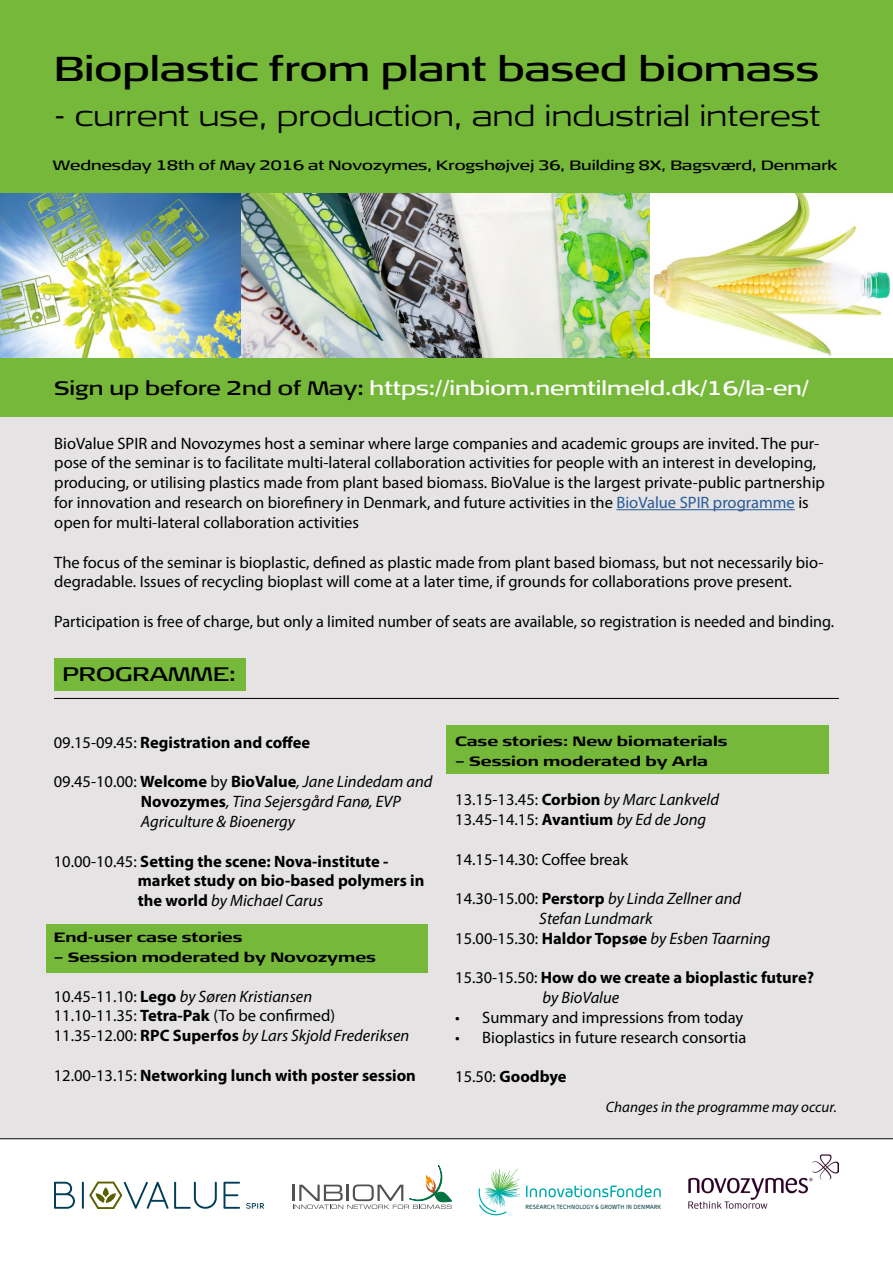
<style>
.page{position:relative;width:893px;height:1263px;background:#fff}
.page>*{position:absolute;margin:0;border:0;box-sizing:border-box;transform-origin:0 0}
.t1{font:34.5px "Signa Ext Column";color:#000}
.t2{font:300 28.5px "Signa Ext";color:#000}
.t3{font:19.5px "Signa Ext Column";color:#fff}
.t4{font:19.5px "Signa Ext Column";color:#000}
.t5{font:16.5px/19.8px "Myriad Pro";color:#000}
.t6{font:700 16.5px/19.8px "Myriad Pro";color:#000}
.t7{font:italic 16.5px/19.8px "Myriad Pro";color:#000}
.t8{font:italic 15px "Myriad Pro";color:#000}
.t9{font:700 13.5px "Signa Ext Column";color:#000}
.t10{font:13.5px "Signa Ext Column";color:#000}
.t11{font:500 6px "Morebi Rounded";letter-spacing:.01em;color:#003f48}
.s1{color:#000}
.s2{color:#275b9b}
.s3{font-weight:400}
.s4{font-style:normal}
.s5{font-weight:700;font-style:normal}
.s6{font-weight:400;font-style:italic}
.s7{font-weight:700}
.s8{font-style:italic}
</style>
<div class="page">
<div style="left:0;top:355px;width:893px;height:62px;background:#76b83a"></div>
<div style="left:0;top:0;width:893px;height:220px;background:#76b83a"></div>
<div style="left:0;top:417px;width:893px;height:721px;background:#e5e3e3"></div>
<div style="left:446px;top:725px;width:383px;height:49px;background:#76b83a"></div>
<div style="left:46px;top:924px;width:381px;height:48px;background:#76b83a"></div>
<svg style="left:54px;top:1181px;width:186px;height:28px"></svg>
<svg style="left:246px;top:1203px;width:18px;height:6px"></svg>
<svg style="left:293px;top:1165px;width:159px;height:44px"></svg>
<img style="left:689px;top:1154px;width:150px;height:55px">
<hr style="left:616px;top:509px;width:179px;height:1px;background:#275b9b">
<div style="left:54px;top:658px;width:192px;height:33px;background:#76b83a"></div>
<hr style="left:0;top:1138px;width:893px;height:1px;background:#000">
<hr style="left:54px;top:698px;width:785px;height:1px;background:#000">
<img style="left:0;top:194px;width:893px;height:163px">
<svg style="left:526px;top:1185px;width:135px;height:12px"></svg>
<svg style="left:479px;top:1169px;width:38px;height:46px"></svg>
<h1 class="t1" style="left:54px;top:48px;width:767px">Bioplastic from plant based biomass</h1>
<h2 class="t2" style="left:54px;top:99px;width:768px">- current use, production, and industrial interest</h2>
<p class="t10" style="left:52px;top:158px;width:786px">Wednesday 18th of May 2016 at Novozymes, Krogshøjvej 36, Building 8X, Bagsværd, Denmark</p>
<p class="t3" style="left:54px;top:376px;width:756px"><span class="s1">Sign up before 2nd of May:</span> https://inbiom.nemtilmeld.dk/16/la-en/</p>
<p class="t5" style="left:54px;top:433px;width:772px">BioValue SPIR and Novozymes host a seminar where large companies and academic groups are invited. The pur&shy;pose of the seminar is to facilitate multi-lateral collaboration activities for people with an interest in developing, producing, or utilising plastics made from plant based biomass. BioValue is the largest private-public partnership for innovation and research on biorefinery in Denmark, and future activities in the <span class="s2">BioValue SPIR programme</span> is open for multi-lateral collaboration activities</p>
<p class="t5" style="left:54px;top:552px;width:771px">The focus of the seminar is bioplastic, defined as plastic made from plant based biomass, but not necessarily bio&shy;degradable. Issues of recycling bioplast will come at a later time, if grounds for collaborations prove present.</p>
<p class="t5" style="left:54px;top:611px;width:781px">Participation is free of charge, but only a limited number of seats are available, so registration is needed and binding.</p>
<p class="t4" style="left:63px;top:663px;width:175px">PROGRAMME:</p>
<p class="t6" style="left:54px;top:732px;width:258px"><span class="s3">09.15-09.45:</span> Registration and coffee</p>
<p class="t7" style="left:141px;top:772px;width:293px;text-indent:-87px"><span class="s4">09.45-10.00:</span> <span class="s5">Welcome</span> <span class="s4">by</span> <span class="s5">BioValue</span>, Jane Lindedam and<br><span class="s5">Novozymes</span>, Tina Sejersgård Fanø, EVP<br>Agriculture &amp; Bioenergy</p>
<p class="t6" style="left:138px;top:851px;width:288px;text-indent:-84px"><span class="s3">10.00-10.45:</span> Setting the scene: Nova-institute - market study on bio-based polymers in the world <span class="s6">by Michael Carus</span></p>
<p class="t9" style="left:54px;top:929px;width:190px">End-user case stories</p>
<p class="t9" style="left:54px;top:949px;width:324px">– Session moderated by Novozymes</p>
<p class="t5" style="left:54px;top:986px;width:357px">10.45-11.10: <span class="s7">Lego</span> <span class="s8">by Søren Kristiansen<br></span>11.10-11.35: <span class="s7">Tetra-Pak</span> (To be confirmed)<br>11.35-12.00: <span class="s7">RPC Superfos</span> <span class="s8">by Lars Skjold Frederiksen</span></p>
<p class="t6" style="left:54px;top:1065px;width:364px"><span class="s3">12.00-13.15:</span> Networking lunch with poster session</p>
<p class="t9" style="left:455px;top:733px;width:274px">Case stories: New biomaterials</p>
<p class="t9" style="left:455px;top:753px;width:254px">– Session moderated by Arla</p>
<p class="t5" style="left:455px;top:789px;width:265px">13.15-13.45: <span class="s7">Corbion</span> <span class="s8">by Marc Lankveld<br></span>13.45-14.15: <span class="s7">Avantium</span> <span class="s8">by Ed de Jong</span></p>
<p class="t5" style="left:455px;top:849px;width:174px">14.15-14.30: Coffee break</p>
<p class="t7" style="left:455px;top:888px;width:287px"><span class="s4">14.30-15.00:</span> <span class="s5">Perstorp</span> by Linda Zellner and</p>
<p class="t7" style="left:539px;top:908px;width:115px">Stefan Lundmark</p>
<p class="t7" style="left:455px;top:928px;width:317px"><span class="s4">15.00-15.30:</span> <span class="s5">Haldor Topsøe</span> by Esben Taarning</p>
<p class="t6" style="left:543px;top:967px;width:273px;text-indent:-87px"><span class="s3">15.30-15.50:</span> How do we create a bioplastic future? <span class="s6">by BioValue</span></p>
<p class="t5" style="left:455px;top:1007px;width:290px">• Summary and impressions from today</p>
<p class="t5" style="left:455px;top:1027px;width:293px">• Bioplastics in future research consortia</p>
<p class="t6" style="left:455px;top:1066px;width:113px"><span class="s3">15.50:</span> Goodbye</p>
<p class="t8" style="left:606px;top:1098px;width:232px">Changes in the programme may occur.</p>
<p class="t11" style="left:525px;top:1203px;width:137px">RESEARCH, TECHNOLOGY &amp; GROWTH IN DENMARK</p>
</div>
